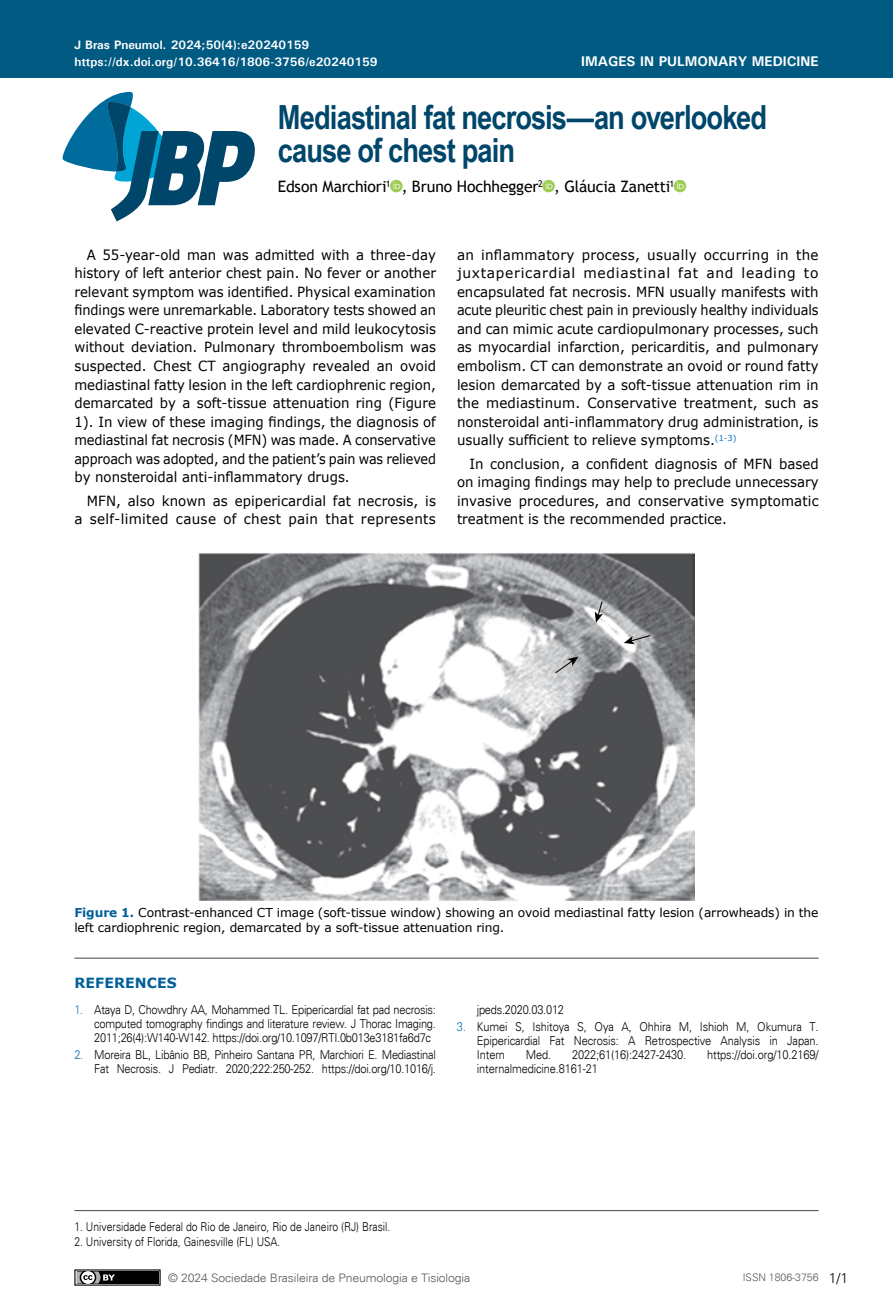
<style>
.page{position:relative;width:893px;height:1315px;background:#fff}
.page>*{position:absolute;margin:0;border:0;box-sizing:border-box;transform-origin:0 0}
.t1{font:700 33.25px/33.2px "Arial Narrow";letter-spacing:-.025em;color:#00466b}
.t2{font:21px "ID font Regular";color:#9dcc52}
.t3{font:15.75px "Trebuchet MS";letter-spacing:-.01em;color:#000}
.t4{font:14px/18.6px "Verdana";color:#000;text-align:justify;scale:.95 1}
.t5{font:14px/18.6px "Verdana";color:#000;text-align:right;scale:.96 1}
.t6{font:700 14px "Univers";color:#fff}
.t7{font:700 14px "Verdana";letter-spacing:.01em;color:#01609a}
.t8{font:300 14px "Univers";color:#000}
.t9{font:300 12.25px/14px "Univers";letter-spacing:-.01em;color:#000;text-align:justify;scale:.9 1}
.t10{font:12.25px/15.8px "Verdana";letter-spacing:-.01em;color:#000}
.t11{font:300 12.25px "Univers";letter-spacing:-.01em;color:#000;scale:.85 1}
.t12{font:700 12.25px "Univers";color:#fff}
.t13{font:300 11.72px "Univers";letter-spacing:-.01em;color:#58595b;scale:1.04 1}
.t14{font:300 10.5px "Univers";color:#58595b}
.s1{font-family:"ID font Regular";font-size:21px;color:#9dcc52}
.s2{font-weight:700;color:#01609a}
.s3{color:#0072bc}
</style>
<div class="page">
<div style="left:0;top:0;width:893px;height:78px;background:#005a82"></div>
<svg style="left:62px;top:91px;width:193px;height:130px"></svg>
<svg style="left:76px;top:1271px;width:83px;height:12px"></svg>
<div style="left:74px;top:1269px;width:87px;height:16px;border:1px solid #000"></div>
<div style="left:77px;top:1271px;width:81px;height:12px;background:#000"></div>
<svg style="left:77px;top:1271px;width:38px;height:12px"></svg>
<hr style="left:74px;top:1210px;width:745px;height:1px;background:#464547">
<img style="left:198px;top:553px;width:496px;height:347px">
<svg style="left:624px;top:634px;width:27px;height:10px"></svg>
<svg style="left:595px;top:600px;width:8px;height:22px"></svg>
<svg style="left:554px;top:656px;width:24px;height:18px"></svg>
<hr style="left:74px;top:957px;width:745px;height:1px;background:#464547">
<p class="t12" style="left:74px;top:37px;width:236px">J Bras Pneumol. 2024;50(4):e20240159</p>
<p class="t12" style="left:74px;top:54px;width:305px">https://dx.doi.org/10.36416/1806-3756/e20240159</p>
<p class="t6" style="left:581px;top:52px;width:239px">IMAGES IN PULMONARY MEDICINE</p>
<h1 class="t1" style="left:278px;top:99px;width:491px">Mediastinal fat necrosis—an overlooked cause of chest pain</h1>
<p class="t3" style="left:278px;top:177px;width:398px">Edson Marchiori<sup>1</sup><span class="s1">a</span>, Bruno Hochhegger<sup>2</sup><span class="s1">a</span>, Gláucia Zanetti<sup>1</sup></p>
<h2 class="t2" style="left:674px;top:175px;width:14px">a</h2>
<p class="t4" style="left:74px;top:245px;width:382px;text-indent:12px">A 55-year-old man was admitted with a three-day history of left anterior chest pain. No fever or another relevant symptom was identified. Physical examination findings were unremarkable. Laboratory tests showed an elevated C-reactive protein level and mild leukocytosis without deviation. Pulmonary thromboembolism was suspected. Chest CT angiography revealed an ovoid mediastinal fatty lesion in the left cardiophrenic region, demarcated by a soft-tissue attenuation ring (Figure 1). In view of these imaging findings, the diagnosis of mediastinal fat necrosis (MFN) was made. A conservative approach was adopted, and the patient’s pain was relieved by nonsteroidal anti-inflammatory drugs.</p>
<p class="t5" style="left:74px;top:492px;width:378px">MFN, also known as epipericardial fat necrosis, is<br>a self-limited cause of chest pain that represents</p>
<p class="t5" style="left:457px;top:245px;width:378px;text-align:justify">an inflammatory process, usually occurring in the juxtapericardial mediastinal fat and leading to encapsulated fat necrosis. MFN usually manifests with acute pleuritic chest pain in previously healthy individuals and can mimic acute cardiopulmonary processes, such as myocardial infarction, pericarditis, and pulmonary embolism. CT can demonstrate an ovoid or round fatty lesion demarcated by a soft-tissue attenuation rim in the mediastinum. Conservative treatment, such as nonsteroidal anti-inflammatory drug administration, is usually sufficient to relieve symptoms.<sup>(1-3)</sup></p>
<p class="t4" style="left:457px;top:454px;width:382px;text-indent:12px">In conclusion, a confident diagnosis of MFN based on imaging findings may help to preclude unnecessary invasive procedures, and conservative symptomatic treatment is the recommended practice.</p>
<p class="t10" style="left:74px;top:904px;width:746px"><span class="s2">Figure 1.</span> Contrast-enhanced CT image (soft-tissue window) showing an ovoid mediastinal fatty lesion (arrowheads) in the left cardiophrenic region, demarcated by a soft-tissue attenuation ring.</p>
<p class="t7" style="left:74px;top:974px;width:104px">REFERENCES</p>
<p class="t9" style="left:94px;top:1002px;width:381px;text-indent:-20px"><span class="s3">1.</span> Ataya D, Chowdhry AA, Mohammed TL. Epipericardial fat pad necrosis: computed tomography findings and literature review. J Thorac Imaging.<br>2011;26(4):W140-W142. https://doi.org/10.1097/RTI.0b013e3181fa6d7c</p>
<p class="t9" style="left:74px;top:1047px;width:403px;text-align:right"><span class="s3">2.</span> Moreira BL, Libânio BB, Pinheiro Santana PR, Marchiori E. Mediastinal<br>Fat Necrosis. J Pediatr. 2020;222:250-252. https://doi.org/10.1016/j.</p>
<p class="t9" style="left:477px;top:1002px;width:98px">jpeds.2020.03.012</p>
<p class="t9" style="left:477px;top:1019px;width:381px;text-indent:-20px"><span class="s3">3.</span> Kumei S, Ishitoya S, Oya A, Ohhira M, Ishioh M, Okumura T.<br>Epipericardial Fat Necrosis: A Retrospective Analysis in Japan.<br>Intern</p>
<p class="t9" style="left:526px;top:1047px;width:30px">Med.</p>
<p class="t9" style="left:572px;top:1047px;width:128px">2022;61(16):2427-2430.</p>
<p class="t9" style="left:707px;top:1047px;width:125px">https://doi.org/10.2169/</p>
<p class="t9" style="left:477px;top:1061px;width:136px">internalmedicine.8161-21</p>
<p class="t11" style="left:74px;top:1219px;width:373px">1. Universidade Federal do Rio de Janeiro, Rio de Janeiro (RJ) Brasil.</p>
<p class="t11" style="left:74px;top:1233px;width:244px">2. University of Florida, Gainesville (FL) USA.</p>
<p class="t13" style="left:168px;top:1270px;width:292px">© 2024 Sociedade Brasileira de Pneumologia e Tisiologia</p>
<p class="t14" style="left:743px;top:1271px;width:77px">ISSN 1806-3756</p>
<p class="t8" style="left:829px;top:1269px;width:21px">1/1</p>
</div>
